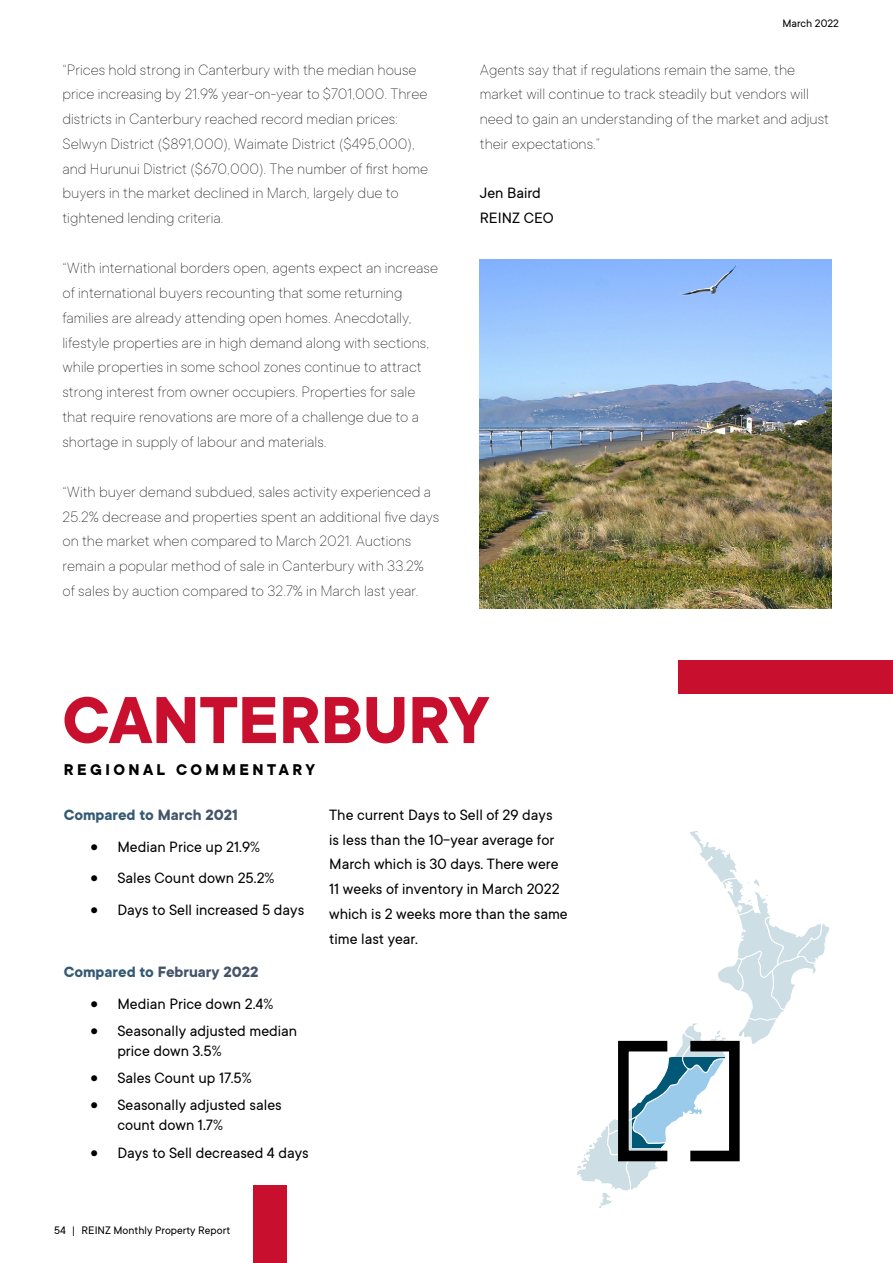
<style>
.page{position:relative;width:893px;height:1263px;background:#fff}
.page>*{position:absolute;margin:0;border:0;box-sizing:border-box;transform-origin:0 0}
.t1{font:700 73.05px "TT Commons";color:#c8102e}
.t2{font:700 17.1px "TT Commons";letter-spacing:.2em;color:#000}
.t3{font:100 16.5px/24.8px "TT Commons";color:#000}
.t4{font:16.5px/24.8px "TT Commons";color:#000}
.t5{font:700 16.5px "TT Commons";color:#44546a}
.t6{font:700 16.5px "TT Commons";color:#355a73}
.t7{font:12px "TT Commons";color:#000}
.s1{color:#44546a}
.s2{color:#355a73}
</style>
<div class="page">
<svg style="left:577px;top:831px;width:252px;height:377px"></svg>
<img style="left:480px;top:260px;width:351px;height:348px">
<div style="left:618px;top:1041px;width:55px;height:120px;border:11px solid #000"></div>
<div style="left:685px;top:1041px;width:55px;height:120px;border:11px solid #000"></div>
<div style="left:253px;top:1185px;width:33px;height:78px;background:#c8102e"></div>
<div style="left:678px;top:660px;width:215px;height:33px;background:#c8102e"></div>
<p class="t3" style="left:62px;top:57px;width:367px">“Prices hold strong in Canterbury with the median house price increasing by 21.9% year-on-year to $701,000. Three districts in Canterbury reached record median prices:<br>Selwyn District ($891,000), Waimate District ($495,000), and Hurunui District ($670,000). The number of first home buyers in the market declined in March, largely due to tightened lending criteria.</p>
<p class="t3" style="left:62px;top:256px;width:377px">“With international borders open, agents expect an increase of international buyers recounting that some returning families are already attending open homes. Anecdotally, lifestyle properties are in high demand along with sections, while properties in some school zones continue to attract strong interest from owner occupiers. Properties for sale that require renovations are more of a challenge due to a shortage in supply of labour and materials.</p>
<p class="t3" style="left:62px;top:479px;width:379px">“With buyer demand subdued, sales activity experienced a 25.2% decrease and properties spent an additional five days on the market when compared to March 2021. Auctions remain a popular method of sale in Canterbury with 33.2% of sales by auction compared to 32.7% in March last year.</p>
<p class="t7" style="left:782px;top:17px;width:58px">March 2022</p>
<p class="t3" style="left:480px;top:57px;width:351px">Agents say that if regulations remain the same, the market will continue to track steadily but vendors will need to gain an understanding of the market and adjust their expectations.”</p>
<p class="t4" style="left:480px;top:181px;width:75px">Jen Baird<br>REINZ CEO</p>
<h1 class="t1" style="left:62px;top:680px;width:429px">CANTERBURY</h1>
<p class="t2" style="left:64px;top:761px;width:253px">REGIONAL COMMENTARY</p>
<p class="t6" style="left:64px;top:806px;width:176px">Compared to <span class="s1">March 2021</span></p>
<p class="t4" style="left:91px;top:834px;width:171px">• Median Price up 21.9%</p>
<p class="t4" style="left:91px;top:866px;width:185px">• Sales Count down 25.2%</p>
<p class="t4" style="left:91px;top:898px;width:215px">• Days to Sell increased 5 days</p>
<p class="t5" style="left:64px;top:963px;width:196px"><span class="s2">Compared to</span> February 2022</p>
<p class="t4" style="left:91px;top:991px;width:184px">• Median Price down 2.4%</p>
<p class="t4" style="left:117px;top:1021px;width:181px;line-height:19.8px;text-indent:-27px">• Seasonally adjusted median price down 3.5%</p>
<p class="t4" style="left:91px;top:1066px;width:163px">• Sales Count up 17.5%</p>
<p class="t4" style="left:117px;top:1095px;width:166px;line-height:19.8px;text-indent:-27px">• Seasonally adjusted sales count down 1.7%</p>
<p class="t4" style="left:91px;top:1140px;width:220px">• Days to Sell decreased 4 days</p>
<p class="t4" style="left:329px;top:803px;width:240px">The current Days to Sell of 29 days<br>is less than the 10-year average for<br>March which is 30 days. There were<br>11 weeks of inventory in March 2022 which is 2 weeks more than the same time last year.</p>
<p class="t7" style="left:54px;top:1223px;width:178px">54 | REINZ Monthly Property Report</p>
</div>
